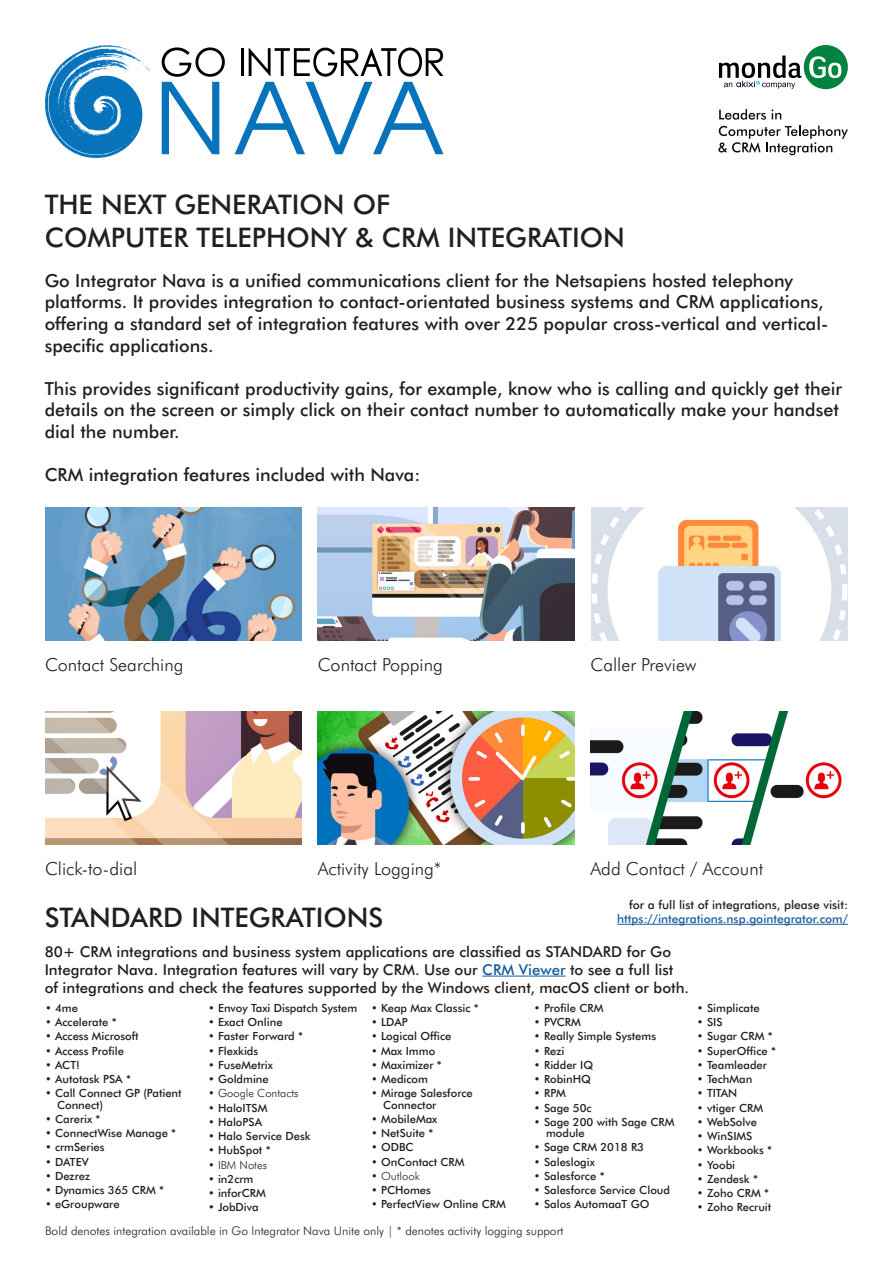
<style>
.page{position:relative;width:893px;height:1263px;background:#fff}
.page>*{position:absolute;margin:0;border:0;box-sizing:border-box;transform-origin:0 0}
.t1{font:98.1px "Evolventa";color:#0773bb}
.t2{font:500 27px "Futura BT";color:#231f20}
.t3{font:500 18px/21.6px "Futura BT";color:#231f20}
.t4{font:300 18px "Futura BT";color:#231f20}
.t5{font:500 15px/18px "Futura BT";color:#231f20}
.t6{font:300 12px "Futura BT";color:#231f20}
.t7{font:500 12px "Futura BT";color:#175d9e}
.t8{font:500 12px "Futura BT";color:#231f20}
.t9{font:500 11.25px/11.2px "Futura BT";color:#231f20}
.t10{font:300 11.25px "Futura BT";color:#231f20}
.s1{color:#175d9e}
.s2{font-weight:500}
</style>
<div class="page">
<hr style="left:617px;top:924px;width:231px;height:1px;background:#175d9e">
<hr style="left:482px;top:976px;width:84px;height:1px;background:#175d9e">
<img style="left:318px;top:507px;width:256px;height:134px">
<img style="left:45px;top:507px;width:257px;height:134px">
<img style="left:591px;top:507px;width:257px;height:134px">
<img style="left:590px;top:711px;width:252px;height:134px">
<img style="left:318px;top:711px;width:256px;height:134px">
<img style="left:45px;top:711px;width:256px;height:134px">
<svg style="left:45px;top:45px;width:105px;height:113px"></svg>
<svg style="left:162px;top:47px;width:63px;height:30px"></svg>
<hr style="left:241px;top:48px;width:3px;height:28px;background:#000">
<svg style="left:249px;top:47px;width:194px;height:30px"></svg>
<svg style="left:718px;top:109px;width:130px;height:46px"></svg>
<div style="left:804px;top:45px;width:44px;height:44px;background:#008240;border-radius:50%"></div>
<svg style="left:809px;top:56px;width:32px;height:22px"></svg>
<svg style="left:719px;top:56px;width:82px;height:33px"></svg>
<p class="t1" style="left:154px;top:58px;width:292px">NAVA</p>
<p class="t2" style="left:45px;top:186px;width:347px">THE NEXT GENERATION OF</p>
<p class="t2" style="left:45px;top:218px;width:582px">COMPUTER TELEPHONY &amp; CRM INTEGRATION</p>
<p class="t3" style="left:45px;top:269px;width:785px">Go Integrator Nava is a unified communications client for the Netsapiens hosted telephony platforms. It provides integration to contact-orientated business systems and CRM applications, offering a standard set of integration features with over 225 popular cross-vertical and vertical&shy;specific applications.</p>
<p class="t3" style="left:45px;top:377px;width:799px">This provides significant productivity gains, for example, know who is calling and quickly get their details on the screen or simply click on their contact number to automatically make your handset dial the number.</p>
<p class="t3" style="left:45px;top:463px;width:377px">CRM integration features included with Nava:</p>
<p class="t4" style="left:45px;top:652px;width:140px">Contact Searching</p>
<p class="t4" style="left:318px;top:652px;width:127px">Contact Popping</p>
<p class="t4" style="left:590px;top:652px;width:108px">Caller Preview</p>
<p class="t4" style="left:45px;top:856px;width:94px">Click-to-dial</p>
<p class="t4" style="left:318px;top:856px;width:125px">Activity Logging*</p>
<p class="t4" style="left:590px;top:856px;width:174px">Add Contact / Account</p>
<p class="t2" style="left:45px;top:898px;width:340px">STANDARD INTEGRATIONS</p>
<p class="t8" style="left:629px;top:896px;width:220px">for a full list of integrations, please visit:</p>
<p class="t7" style="left:617px;top:910px;width:232px">https://integrations.nsp.gointegrator.com/</p>
<p class="t5" style="left:45px;top:941px;width:646px">80+ CRM integrations and business system applications are classified as STANDARD for Go<br>Integrator Nava. Integration features will vary by CRM. Use our <span class="s1">CRM Viewer</span> to see a full list of integrations and check the features supported by the Windows client, macOS client or both.</p>
<p class="t9" style="left:45px;top:1002px;width:34px">• 4me</p>
<p class="t9" style="left:45px;top:1016px;width:73px">• Accelerate *</p>
<p class="t9" style="left:45px;top:1030px;width:95px">• Access Microsoft</p>
<p class="t9" style="left:45px;top:1044px;width:80px">• Access Profile</p>
<p class="t9" style="left:45px;top:1059px;width:36px">• ACT!</p>
<p class="t9" style="left:45px;top:1073px;width:88px">• Autotask PSA *</p>
<p class="t9" style="left:57px;top:1087px;width:126px;text-indent:-12px">• Call Connect GP (Patient<br>Connect)</p>
<p class="t9" style="left:45px;top:1113px;width:57px">• Carerix *</p>
<p class="t9" style="left:45px;top:1127px;width:133px">• ConnectWise Manage *</p>
<p class="t9" style="left:45px;top:1141px;width:61px">• crmSeries</p>
<p class="t9" style="left:45px;top:1155px;width:45px">• DATEV</p>
<p class="t9" style="left:45px;top:1170px;width:47px">• Dezrez</p>
<p class="t9" style="left:45px;top:1184px;width:121px">• Dynamics 365 CRM *</p>
<p class="t9" style="left:45px;top:1198px;width:76px">• eGroupware</p>
<p class="t9" style="left:534px;top:1002px;width:71px">• Profile CRM</p>
<p class="t9" style="left:534px;top:1016px;width:48px">• PVCRM</p>
<p class="t9" style="left:534px;top:1030px;width:124px">• Really Simple Systems</p>
<p class="t9" style="left:534px;top:1044px;width:32px">• Rezi</p>
<p class="t9" style="left:534px;top:1059px;width:61px">• Ridder IQ</p>
<p class="t9" style="left:534px;top:1073px;width:59px">• RobinHQ</p>
<p class="t9" style="left:534px;top:1087px;width:34px">• RPM</p>
<p class="t9" style="left:534px;top:1101px;width:59px">• Sage 50c</p>
<p class="t9" style="left:546px;top:1116px;width:130px;text-indent:-12px">• Sage 200 with Sage CRM module</p>
<p class="t9" style="left:534px;top:1141px;width:112px">• Sage CRM 2018 R3</p>
<p class="t9" style="left:534px;top:1155px;width:62px">• Saleslogix</p>
<p class="t9" style="left:534px;top:1170px;width:72px">• Salesforce *</p>
<p class="t9" style="left:534px;top:1184px;width:138px">• Salesforce Service Cloud</p>
<p class="t9" style="left:534px;top:1198px;width:117px">• Salos AutomaaT GO</p>
<p class="t9" style="left:208px;top:1002px;width:151px">• Envoy Taxi Dispatch System</p>
<p class="t9" style="left:208px;top:1016px;width:76px">• Exact Online</p>
<p class="t9" style="left:208px;top:1030px;width:97px">• Faster Forward *</p>
<p class="t9" style="left:208px;top:1044px;width:52px">• Flexkids</p>
<p class="t9" style="left:208px;top:1059px;width:66px">• FuseMetrix</p>
<p class="t9" style="left:208px;top:1073px;width:62px">• Goldmine</p>
<p class="t10" style="left:208px;top:1086px;width:92px"><span class="s2">•</span> Google Contacts</p>
<p class="t9" style="left:208px;top:1101px;width:61px">• HaloITSM</p>
<p class="t9" style="left:208px;top:1116px;width:56px">• HaloPSA</p>
<p class="t9" style="left:208px;top:1130px;width:104px">• Halo Service Desk</p>
<p class="t9" style="left:208px;top:1144px;width:64px">• HubSpot *</p>
<p class="t10" style="left:208px;top:1157px;width:60px"><span class="s2">•</span> IBM Notes</p>
<p class="t9" style="left:208px;top:1173px;width:47px">• in2crm</p>
<p class="t9" style="left:208px;top:1187px;width:59px">• inforCRM</p>
<p class="t9" style="left:208px;top:1201px;width:52px">• JobDiva</p>
<p class="t9" style="left:371px;top:1002px;width:109px">• Keap Max Classic *</p>
<p class="t9" style="left:371px;top:1016px;width:38px">• LDAP</p>
<p class="t9" style="left:371px;top:1030px;width:82px">• Logical Office</p>
<p class="t9" style="left:371px;top:1044px;width:66px">• Max Immo</p>
<p class="t9" style="left:371px;top:1059px;width:72px">• Maximizer *</p>
<p class="t9" style="left:371px;top:1073px;width:59px">• Medicom</p>
<p class="t9" style="left:383px;top:1087px;width:91px;text-indent:-12px">• Mirage Salesforce<br>Connector</p>
<p class="t9" style="left:371px;top:1113px;width:68px">• MobileMax</p>
<p class="t9" style="left:371px;top:1127px;width:64px">• NetSuite *</p>
<p class="t9" style="left:371px;top:1141px;width:44px">• ODBC</p>
<p class="t9" style="left:371px;top:1155px;width:95px">• OnContact CRM</p>
<p class="t10" style="left:371px;top:1168px;width:50px"><span class="s2">•</span> Outlook</p>
<p class="t9" style="left:371px;top:1184px;width:62px">• PCHomes</p>
<p class="t9" style="left:371px;top:1198px;width:136px">• PerfectView Online CRM</p>
<p class="t6" style="left:45px;top:1222px;width:520px">Bold denotes integration available in Go Integrator Nava Unite only | * denotes activity logging support</p>
<p class="t9" style="left:697px;top:1002px;width:64px">• Simplicate</p>
<p class="t9" style="left:697px;top:1016px;width:27px">• SIS</p>
<p class="t9" style="left:697px;top:1030px;width:77px">• Sugar CRM *</p>
<p class="t9" style="left:697px;top:1044px;width:81px">• SuperOffice *</p>
<p class="t9" style="left:697px;top:1059px;width:71px">• Teamleader</p>
<p class="t9" style="left:697px;top:1073px;width:57px">• TechMan</p>
<p class="t9" style="left:697px;top:1087px;width:42px">• TITAN</p>
<p class="t9" style="left:697px;top:1101px;width:68px">• vtiger CRM</p>
<p class="t9" style="left:697px;top:1116px;width:62px">• WebSolve</p>
<p class="t9" style="left:697px;top:1130px;width:57px">• WinSIMS</p>
<p class="t9" style="left:697px;top:1144px;width:77px">• Workbooks *</p>
<p class="t9" style="left:697px;top:1158px;width:40px">• Yoobi</p>
<p class="t9" style="left:697px;top:1173px;width:63px">• Zendesk *</p>
<p class="t9" style="left:697px;top:1187px;width:74px">• Zoho CRM *</p>
<p class="t9" style="left:697px;top:1201px;width:76px">• Zoho Recruit</p>
</div>
